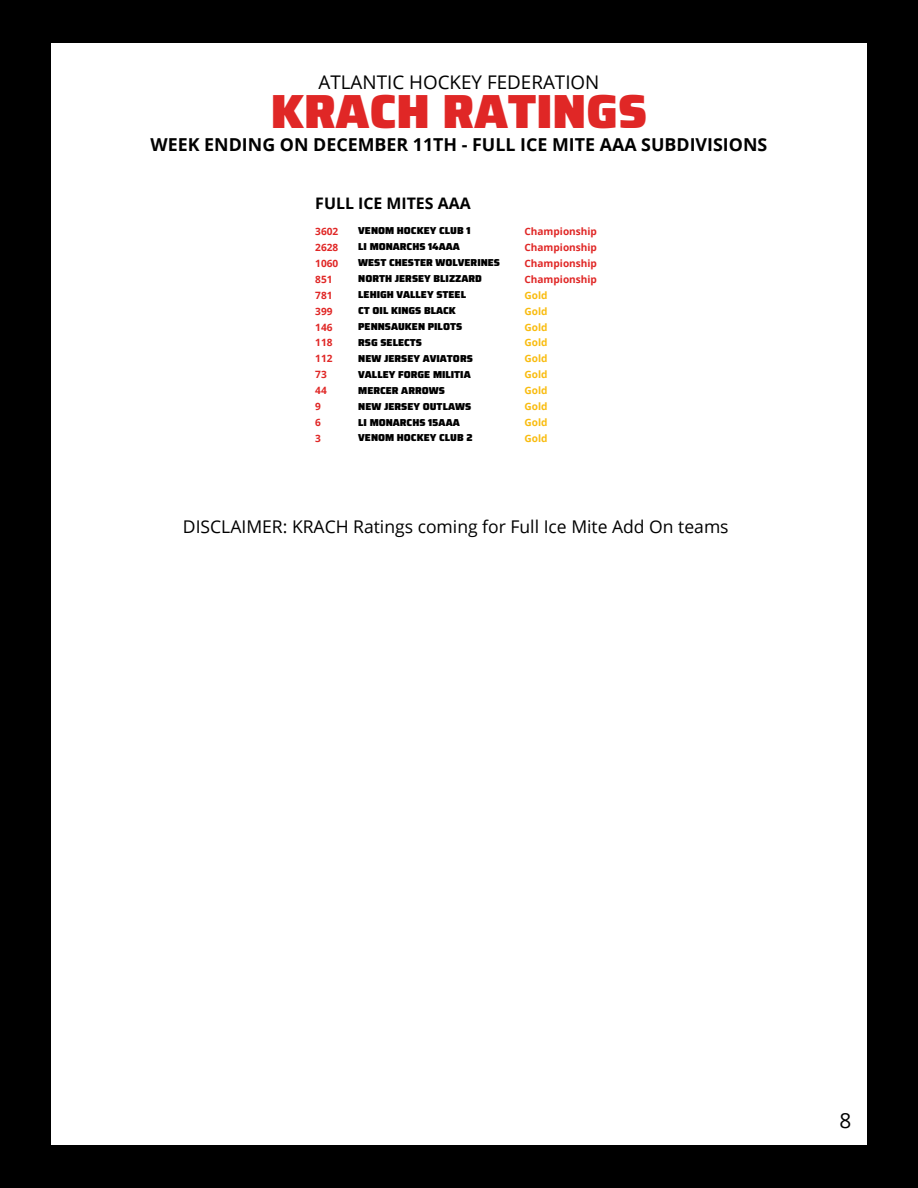
<style>
.page{position:relative;width:918px;height:1188px;background:#000}
.page>*{position:absolute;margin:0;border:0;box-sizing:border-box;transform-origin:0 0}
.t1{font:900 47.85px "Saira";color:#e02726}
.t2{font:20.85px "Open Sans";color:#010101}
.t3{font:18.9px "Open Sans";color:#010101}
.t4{font:700 17.85px "Open Sans";color:#010101}
.t5{font:17.55px "Open Sans";color:#010101}
.t6{font:700 15.9px "Open Sans";color:#010101}
.t7{font:900 10.05px/15.9px "Saira";color:#000}
.t8{font:700 10.05px/15.9px "Open Sans";color:#e02726}
.t9{font:700 10.05px/15.9px "Open Sans";color:#f9bc10;text-align:justify}
</style>
<div class="page">
<div style="left:51px;top:43px;width:816px;height:1101px;background:#fff"></div>
<h3 class="t3" style="left:318px;top:68px;width:283px">ATLANTIC HOCKEY FEDERATION</h3>
<h1 class="t1" style="left:271px;top:73px;width:378px">KRACH RATINGS</h1>
<h3 class="t4" style="left:151px;top:132px;width:618px">WEEK ENDING ON DECEMBER 11TH - FULL ICE MITE AAA SUBDIVISIONS</h3>
<h3 class="t6" style="left:315px;top:192px;width:157px">FULL ICE MITES AAA</h3>
<p class="t7" style="left:358px;top:222px;width:143px">VENOM HOCKEY CLUB 1<br>LI MONARCHS 14AAA<br>WEST CHESTER WOLVERINES<br>NORTH JERSEY BLIZZARD<br>LEHIGH VALLEY STEEL<br>CT OIL KINGS BLACK<br>PENNSAUKEN PILOTS<br>RSG SELECTS<br>NEW JERSEY AVIATORS<br>VALLEY FORGE MILITIA<br>MERCER ARROWS<br>NEW JERSEY OUTLAWS<br>LI MONARCHS 15AAA<br>VENOM HOCKEY CLUB 2</p>
<p class="t8" style="left:525px;top:223px;width:74px;text-align:justify">Championship Championship Championship Championship</p>
<p class="t8" style="left:315px;top:223px;width:25px">3602<br>2628<br>1060<br>851<br>781<br>399<br>146<br>118<br>112<br>73<br>44<br>9<br>6<br>3</p>
<p class="t9" style="left:525px;top:287px;width:25px">Gold Gold Gold Gold Gold Gold Gold Gold Gold Gold</p>
<h3 class="t5" style="left:183px;top:514px;width:547px">DISCLAIMER: KRACH Ratings coming for Full Ice Mite Add On teams</h3>
<h2 class="t2" style="left:840px;top:1106px;width:13px">8</h2>
</div>
